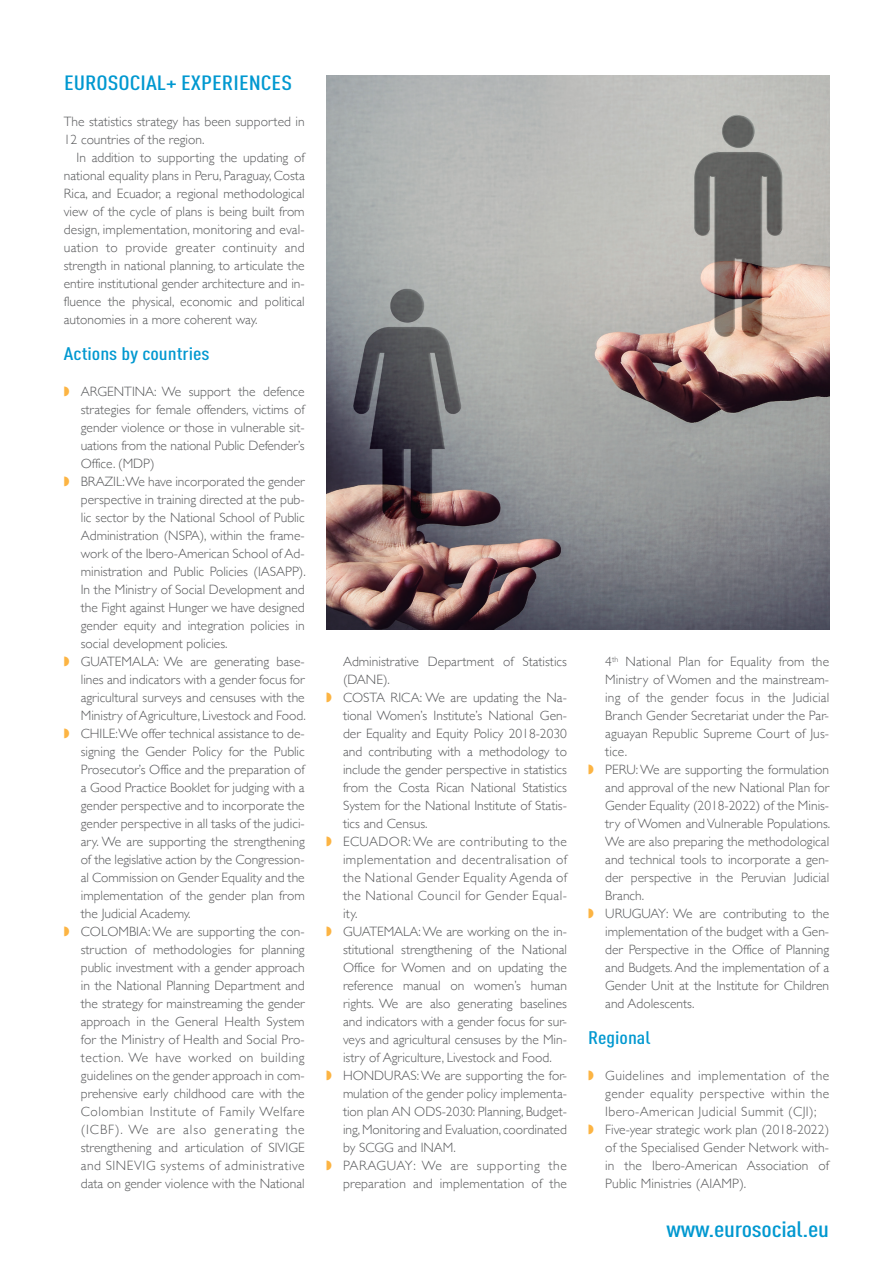
<style>
.page{position:relative;width:893px;height:1263px;background:#fff}
.page>*{position:absolute;margin:0;border:0;box-sizing:border-box;transform-origin:0 0}
._0_web{font:500 condensed 22.05px "DIN Pro";letter-spacing:-.01em;color:#0098d0;scale:1.25 1}
._0_ladillo_1{font:500 condensed 20.4px "DIN Pro";color:#0098d0;scale:1.25 1}
._0_ladillo_2{font:500 condensed 18px "DIN Pro";color:#0098d0;scale:1.25 1}
._0_texto{font:300 13.5px/18px "Gill Sans";color:#57585a;text-align:justify}
.s1{color:#fcb443}
</style>
<div class="page">
<img style="left:326px;top:76px;width:503px;height:553px">
<p class="_0_ladillo_1" style="left:64px;top:68px;width:184px">EUROSOCIAL+ EXPERIENCES</p>
<p class="_0_texto" style="left:64px;top:112px;width:242px">The statistics strategy has been supported in<br>12 countries of the region.</p>
<p class="_0_texto" style="left:64px;top:148px;width:242px;text-indent:13px">In addition to supporting the updating of national equality plans in Peru, Paraguay, Costa Rica, and Ecuador, a regional methodological view of the cycle of plans is being built from design, implementation, monitoring and eval&shy;uation to provide greater continuity and strength in national planning, to articulate the entire institutional gender architecture and in&shy;fluence the physical, economic and political autonomies in a more coherent way.</p>
<p class="_0_ladillo_2" style="left:64px;top:340px;width:118px">Actions by countries</p>
<p class="_0_texto" style="left:81px;top:382px;width:225px;text-indent:-17px"><span class="s1">◗</span> ARGENTINA: We support the defence strategies for female offenders, victims of gender violence or those in vulnerable sit&shy;uations from the national Public Defender’s Office. (MDP)</p>
<p class="_0_texto" style="left:81px;top:472px;width:227px;text-indent:-17px"><span class="s1">◗</span> BRAZIL:We have incorporated the gender perspective in training directed at the pub&shy;lic sector by the National School of Public Administration (NSPA), within the frame&shy;work of the Ibero-American School of Ad&shy;ministration and Public Policies (IASAPP).<br>In the Ministry of Social Development and the Fight against Hunger we have designed gender equity and integration policies in social development policies.</p>
<p class="_0_texto" style="left:81px;top:652px;width:227px;text-indent:-17px"><span class="s1">◗</span> GUATEMALA: We are generating base&shy;lines and indicators with a gender focus for agricultural surveys and censuses with the Ministry of Agriculture, Livestock and Food.</p>
<p class="_0_texto" style="left:81px;top:724px;width:225px;text-indent:-17px"><span class="s1">◗</span> CHILE:We offer technical assistance to de&shy;signing the Gender Policy for the Public Prosecutor’s Office and the preparation of a Good Practice Booklet for judging with a gender perspective and to incorporate the gender perspective in all tasks of the judici&shy;ary. We are supporting the strengthening of the legislative action by the Congression&shy;al Commission on Gender Equality and the implementation of the gender plan from the Judicial Academy.</p>
<p class="_0_texto" style="left:81px;top:922px;width:225px;text-indent:-17px"><span class="s1">◗</span> COLOMBIA: We are supporting the con&shy;struction of methodologies for planning public investment with a gender approach in the National Planning Department and the strategy for mainstreaming the gender approach in the General Health System for the Ministry of Health and Social Pro&shy;tection. We have worked on building guidelines on the gender approach in com&shy;prehensive early childhood care with the Colombian Institute of Family Welfare (ICBF). We are also generating the strengthening and articulation of SIVIGE and SINEVIG systems of administrative data on gender violence with the National</p>
<p class="_0_texto" style="left:343px;top:652px;width:225px">Administrative Department of Statistics (DANE).</p>
<p class="_0_texto" style="left:343px;top:688px;width:225px;text-indent:-17px"><span class="s1">◗</span> COSTA RICA: We are updating the Na&shy;tional Women’s Institute’s National Gen&shy;der Equality and Equity Policy 2018-2030 and contributing with a methodology to include the gender perspective in statistics from the Costa Rican National Statistics System for the National Institute of Statis&shy;tics and Census.</p>
<p class="_0_texto" style="left:343px;top:832px;width:225px;text-indent:-17px"><span class="s1">◗</span> ECUADOR: We are contributing to the implementation and decentralisation of the National Gender Equality Agenda of the National Council for Gender Equal&shy;ity.</p>
<p class="_0_texto" style="left:343px;top:922px;width:225px;text-indent:-17px"><span class="s1">◗</span> GUATEMALA: We are working on the in&shy;stitutional strengthening of the National Office for Women and on updating the reference manual on women’s human rights. We are also generating baselines and indicators with a gender focus for sur&shy;veys and agricultural censuses by the Min&shy;istry of Agriculture, Livestock and Food.</p>
<p class="_0_texto" style="left:343px;top:1066px;width:225px;text-indent:-17px"><span class="s1">◗</span> HONDURAS: We are supporting the for&shy;mulation of the gender policy implementa&shy;tion plan AN ODS-2030: Planning, Budget&shy;ing, Monitoring and Evaluation, coordinated by SCGG and INAM.</p>
<p class="_0_texto" style="left:326px;top:1156px;width:242px;text-align:right"><span class="s1">◗</span> PARAGUAY: We are supporting the preparation and implementation of the</p>
<p class="_0_texto" style="left:605px;top:652px;width:225px">4<sup>th</sup> National Plan for Equality from the Ministry of Women and the mainstream&shy;ing of the gender focus in the Judicial Branch Gender Secretariat under the Par&shy;aguayan Republic Supreme Court of Jus&shy;tice.</p>
<p class="_0_texto" style="left:605px;top:760px;width:227px;text-indent:-17px"><span class="s1">◗</span> PERU: We are supporting the formulation and approval of the new National Plan for Gender Equality (2018-2022) of the Minis&shy;try of Women and Vulnerable Populations.<br>We are also preparing the methodological and technical tools to incorporate a gen&shy;der perspective in the Peruvian Judicial Branch.</p>
<p class="_0_texto" style="left:605px;top:904px;width:225px;text-indent:-17px"><span class="s1">◗</span> URUGUAY: We are contributing to the implementation of the budget with a Gen&shy;der Perspective in the Office of Planning and Budgets. And the implementation of a Gender Unit at the Institute for Children and Adolescents.</p>
<p class="_0_ladillo_2" style="left:588px;top:1024px;width:51px">Regional</p>
<p class="_0_texto" style="left:605px;top:1066px;width:225px;text-indent:-17px"><span class="s1">◗</span> Guidelines and implementation of the gender equality perspective within the Ibero-American Judicial Summit (CJI);</p>
<p class="_0_texto" style="left:605px;top:1120px;width:225px;text-indent:-17px"><span class="s1">◗</span> Five-year strategic work plan (2018-2022) of the Specialised Gender Network with&shy;in the Ibero-American Association of Public Ministries (AIAMP).</p>
<p class="_0_web" style="left:667px;top:1213px;width:132px">www.eurosocial.eu</p>
</div>
